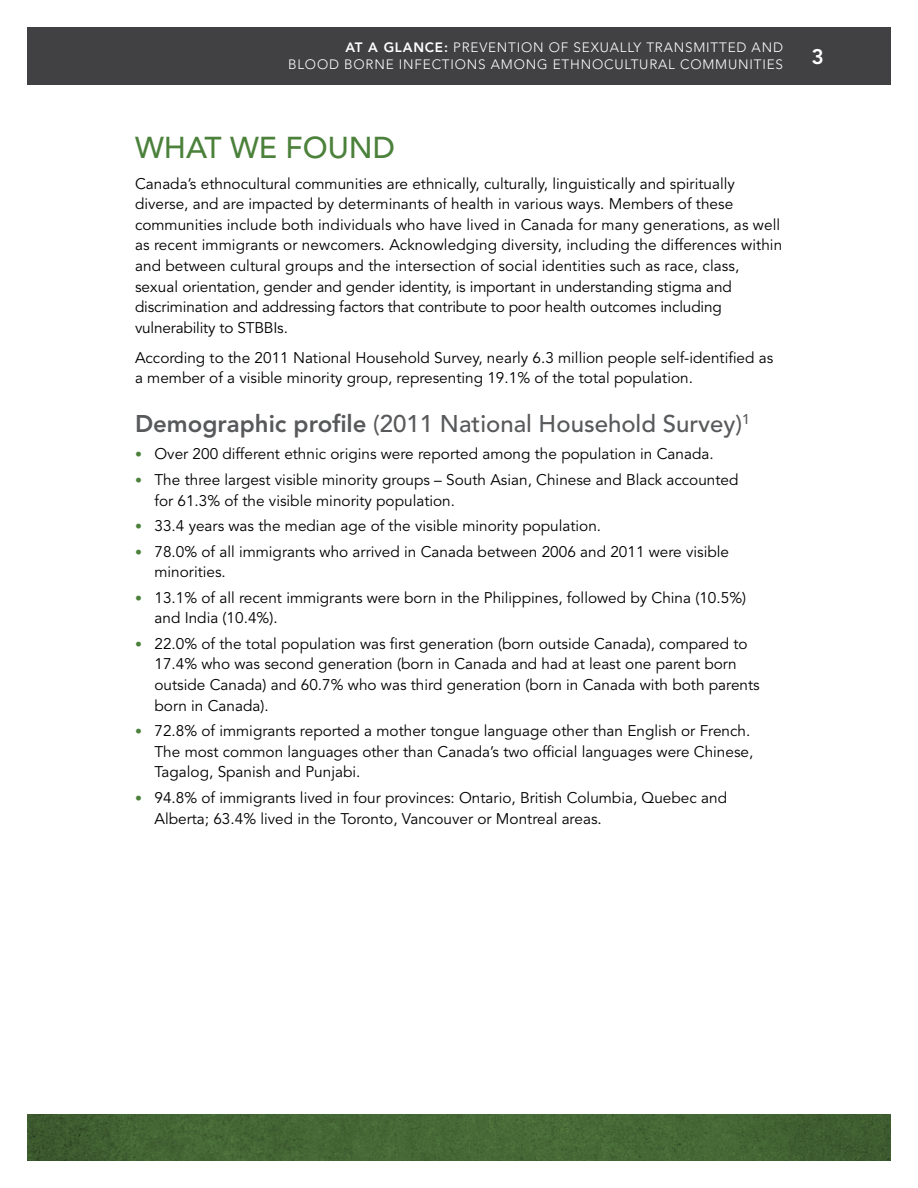
<style>
.page{position:relative;width:918px;height:1188px;background:#fff}
.page>*{position:absolute;margin:0;border:0;box-sizing:border-box;transform-origin:0 0}
.t1{font:500 30px "Avenir LT Std";color:#4b813b}
.t2{font:500 24px "Avenir LT Std";color:#58595b}
.t3{font:800 21px "Avenir LT Std";color:#fff}
.t4{font:15.3px/20.5px "Avenir LT Std";color:#000}
.t5{font:300 13.5px/16.5px "Avenir LT Std";letter-spacing:.06em;color:#fff;text-align:right}
.s1{font-weight:800}
.s2{font-size:13.8px;color:#4b813b}
</style>
<div class="page">
<svg style="left:27px;top:1115px;width:864px;height:46px;background:#436433"></svg>
<div style="left:778px;top:27px;width:113px;height:57px;background:#414042"></div>
<div style="left:27px;top:27px;width:756px;height:57px;background:#414042"></div>
<p class="t5" style="left:288px;top:40px;width:496px"><span class="s1">AT A GLANCE:</span> PREVENTION OF SEXUALLY TRANSMITTED AND<br>BLOOD BORNE INFECTIONS AMONG ETHNOCULTURAL COMMUNITIES</p>
<h1 class="t1" style="left:135px;top:130px;width:261px">WHAT WE FOUND</h1>
<p class="t4" style="left:135px;top:173px;width:649px">Canada’s ethnocultural communities are ethnically, culturally, linguistically and spiritually diverse, and are impacted by determinants of health in various ways. Members of these communities include both individuals who have lived in Canada for many generations, as well as recent immigrants or newcomers. Acknowledging diversity, including the differences within and between cultural groups and the intersection of social identities such as race, class, sexual orientation, gender and gender identity, is important in understanding stigma and discrimination and addressing factors that contribute to poor health outcomes including vulnerability to STBBIs.</p>
<p class="t4" style="left:135px;top:348px;width:640px">According to the 2011 National Household Survey, nearly 6.3 million people self-identified as a member of a visible minority group, representing 19.1% of the total population.</p>
<h2 class="t2" style="left:135px;top:410px;width:617px"><span class="s1">Demographic profile</span> (2011 National Household Survey)<sup>1</sup></h2>
<p class="t4" style="left:135px;top:444px;width:580px"><span class="s2">•</span> Over 200 different ethnic origins were reported among the population in Canada.</p>
<p class="t4" style="left:154px;top:470px;width:586px;text-indent:-20px"><span class="s2">•</span> The three largest visible minority groups – South Asian, Chinese and Black accounted for 61.3% of the visible minority population.</p>
<p class="t4" style="left:135px;top:516px;width:468px"><span class="s2">•</span> 33.4 years was the median age of the visible minority population.</p>
<p class="t4" style="left:154px;top:541px;width:576px;text-indent:-20px"><span class="s2">•</span> 78.0% of all immigrants who arrived in Canada between 2006 and 2011 were visible minorities.</p>
<p class="t4" style="left:154px;top:588px;width:593px;text-indent:-20px"><span class="s2">•</span> 13.1% of all recent immigrants were born in the Philippines, followed by China (10.5%) and India (10.4%).</p>
<p class="t4" style="left:154px;top:634px;width:607px;text-indent:-20px"><span class="s2">•</span> 22.0% of the total population was first generation (born outside Canada), compared to 17.4% who was second generation (born in Canada and had at least one parent born outside Canada) and 60.7% who was third generation (born in Canada with both parents born in Canada).</p>
<p class="t4" style="left:154px;top:721px;width:600px;text-indent:-20px"><span class="s2">•</span> 72.8% of immigrants reported a mother tongue language other than English or French.<br>The most common languages other than Canada’s two official languages were Chinese,<br>Tagalog, Spanish and Punjabi.</p>
<p class="t4" style="left:154px;top:788px;width:574px;text-indent:-20px"><span class="s2">•</span> 94.8% of immigrants lived in four provinces: Ontario, British Columbia, Quebec and<br>Alberta; 63.4% lived in the Toronto, Vancouver or Montreal areas.</p>
<h3 class="t3" style="left:811px;top:44px;width:14px">3</h3>
</div>
